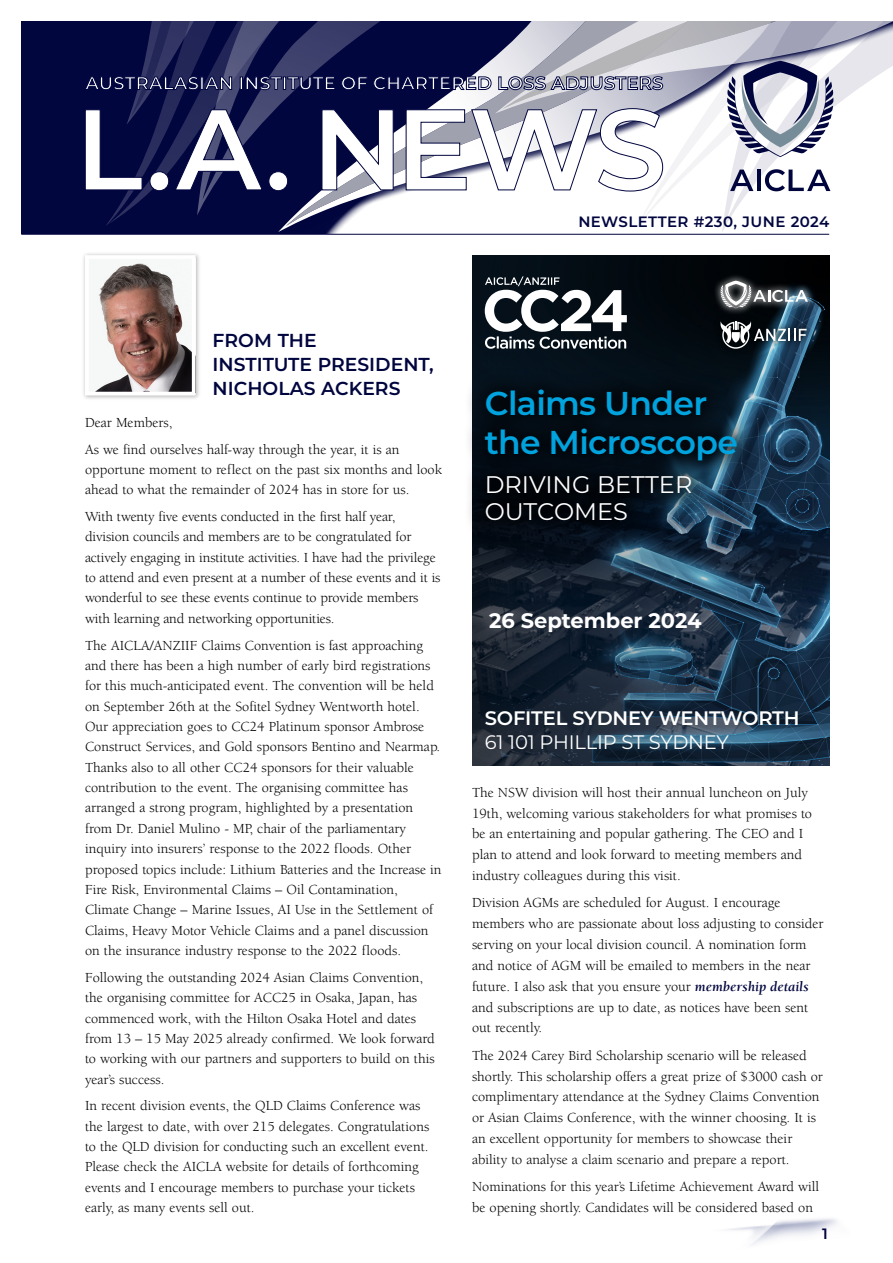
<style>
.page{position:relative;width:893px;height:1263px;background:#fff}
.page>*{position:absolute;margin:0;border:0;box-sizing:border-box;transform-origin:0 0}
.t1{font:600 33px/39px "Montserrat";letter-spacing:-.02em;color:#00a3de}
.t2{font:24px/27px "Montserrat";color:#fff}
.t3{font:700 21px "Montserrat";color:#fff}
.t4{font:600 19.5px "Montserrat";letter-spacing:-.01em;color:#fff}
.t5{font:19.5px "Montserrat";letter-spacing:-.01em;color:#fff}
.t6{font:600 18.75px/24px "Montserrat";color:#00053e}
.t7{font:600 15px "Montserrat";letter-spacing:.025em;color:#00053e}
.t8{font:14.25px/20.4px "Berkeley Pro";color:#000}
.s1{font-weight:700;font-style:italic;color:#00053e}
</style>
<div class="page">
<svg style="left:472px;top:255px;width:357px;height:510px;background:#182a3c"></svg>
<div style="left:462px;top:366px;width:298px;height:178px;background:#000;opacity:.75"></div>
<div style="left:713px;top:314px;width:101px;height:42px;background:#000;opacity:.75"></div>
<svg style="left:720px;top:321px;width:87px;height:28px"></svg>
<svg style="left:485px;top:276px;width:142px;height:73px"></svg>
<div style="left:713px;top:273px;width:102px;height:43px;background:#fff;opacity:.75"></div>
<svg style="left:721px;top:281px;width:87px;height:27px;background:#666d72"></svg>
<div style="left:21px;top:21px;width:256px;height:213px;background:#02063f"></div>
<div style="left:81px;top:251px;width:120px;height:150px;background:#000;opacity:.3"></div>
<img style="left:90px;top:260px;width:101px;height:130px">
<div style="left:85px;top:255px;width:111px;height:140px;border:4px solid #fff"></div>
<svg style="left:85px;top:21px;width:808px;height:212px"></svg>
<hr style="left:21px;top:234px;width:808px;height:1px;background:#00053e">
<img style="left:728px;top:1218px;width:109px;height:27px">
<p class="t7" style="left:578px;top:211px;width:252px">NEWSLETTER #230, JUNE 2024</p>
<h3 class="t6" style="left:213px;top:328px;width:223px">FROM THE<br>INSTITUTE PRESIDENT,<br>NICHOLAS ACKERS</h3>
<p class="t8" style="left:85px;top:409px;width:316px;line-height:26.7px">Dear Members,<br>As we find ourselves half-way through the year, it is an</p>
<p class="t8" style="left:85px;top:459px;width:359px">opportune moment to reflect on the past six months and look ahead to what the remainder of 2024 has in store for us.</p>
<p class="t8" style="left:85px;top:506px;width:357px">With twenty five events conducted in the first half year, division councils and members are to be congratulated for actively engaging in institute activities. I have had the privilege to attend and even present at a number of these events and it is wonderful to see these events continue to provide members with learning and networking opportunities.</p>
<p class="t8" style="left:85px;top:635px;width:358px">The AICLA/ANZIIF Claims Convention is fast approaching and there has been a high number of early bird registrations for this much-anticipated event. The convention will be held on September 26th at the Sofitel Sydney Wentworth hotel.<br>Our appreciation goes to CC24 Platinum sponsor Ambrose Construct Services, and Gold sponsors Bentino and Nearmap.<br>Thanks also to all other CC24 sponsors for their valuable contribution to the event. The organising committee has arranged a strong program, highlighted by a presentation from Dr. Daniel Mulino - MP, chair of the parliamentary inquiry into insurers’ response to the 2022 floods. Other proposed topics include: Lithium Batteries and the Increase in Fire Risk, Environmental Claims – Oil Contamination, Climate Change – Marine Issues, AI Use in the Settlement of Claims, Heavy Motor Vehicle Claims and a panel discussion on the insurance industry response to the 2022 floods.</p>
<p class="t8" style="left:85px;top:967px;width:351px">Following the outstanding 2024 Asian Claims Convention, the organising committee for ACC25 in Osaka, Japan, has commenced work, with the Hilton Osaka Hotel and dates from 13 – 15 May 2025 already confirmed. We look forward to working with our partners and supporters to build on this year’s success.</p>
<p class="t8" style="left:85px;top:1096px;width:346px">In recent division events, the QLD Claims Conference was the largest to date, with over 215 delegates. Congratulations to the QLD division for conducting such an excellent event.<br>Please check the AICLA website for details of forthcoming events and I encourage members to purchase your tickets early, as many events sell out.</p>
<h1 class="t1" style="left:485px;top:382px;width:255px">Claims Under the Microscope</h1>
<h2 class="t2" style="left:485px;top:471px;width:209px">DRIVING BETTER<br>OUTCOMES</h2>
<h3 class="t3" style="left:489px;top:606px;width:214px">26 September 2024</h3>
<h3 class="t4" style="left:485px;top:704px;width:316px">SOFITEL SYDNEY WENTWORTH</h3>
<h3 class="t5" style="left:485px;top:728px;width:246px">61 101 PHILLIP ST SYDNEY</h3>
<p class="t8" style="left:472px;top:782px;width:341px;line-height:20.9px">The NSW division will host their annual luncheon on July 19th, welcoming various stakeholders for what promises to be an entertaining and popular gathering. The CEO and I plan to attend and look forward to meeting members and industry colleagues during this visit.</p>
<p class="t8" style="left:472px;top:892px;width:353px;line-height:20.9px">Division AGMs are scheduled for August. I encourage members who are passionate about loss adjusting to consider serving on your local division council. A nomination form and notice of AGM will be emailed to members in the near future. I also ask that you ensure your <span class="s1">membership details </span>and subscriptions are up to date, as notices have been sent out recently.</p>
<p class="t8" style="left:472px;top:1045px;width:352px;line-height:20.9px">The 2024 Carey Bird Scholarship scenario will be released shortly. This scholarship offers a great prize of $3000 cash or complimentary attendance at the Sydney Claims Convention or Asian Claims Conference, with the winner choosing. It is an excellent opportunity for members to showcase their ability to analyse a claim scenario and prepare a report.</p>
<p class="t8" style="left:472px;top:1176px;width:349px;line-height:20.9px">Nominations for this year’s Lifetime Achievement Award will be opening shortly. Candidates will be considered based on</p>
<p class="t7" style="left:822px;top:1223px;width:7px">1</p>
</div>
